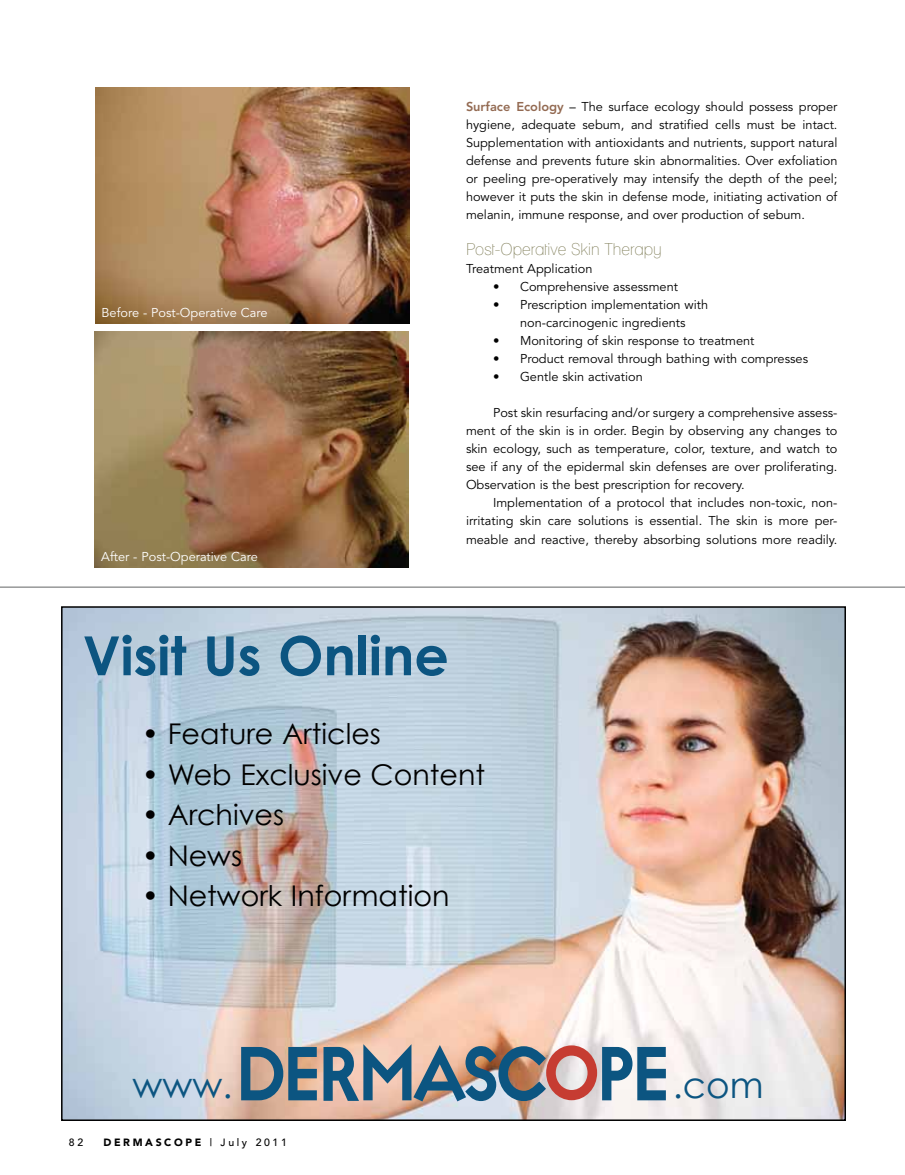
<style>
.page{position:relative;width:905px;height:1175px;background:#fff}
.page>*{position:absolute;margin:0;border:0;box-sizing:border-box;transform-origin:0 0}
.t1{font:700 54px "Century Gothic";color:#0c5581}
.t2{font:36px "Century Gothic";color:#0c5581}
.t3{font:28.5px "Century Gothic";color:#000}
.t4{font:condensed 16.5px "Lane";color:#7e7c56}
.t5{font:12.75px/18px "Avenir";color:#000;text-align:justify}
.t6{font:12.75px "Avenir";color:#fff}
.t7{font:900 10.5px "Avenir";letter-spacing:.25em;color:#000}
.t8{font:500 10.5px "Avenir";color:#000}
.s1{font-weight:800;color:#936a52}
.s2{font-weight:500}
</style>
<div class="page">
<hr style="left:0;top:586px;width:904px;height:1px;background:#636466">
<img style="left:95px;top:88px;width:314px;height:235px">
<img style="left:95px;top:332px;width:314px;height:235px">
<img style="left:64px;top:609px;width:779px;height:508px">
<svg style="left:241px;top:1047px;width:76px;height:53px;background:#647b89"></svg>
<svg style="left:323px;top:1044px;width:343px;height:57px;background:#8d8f97"></svg>
<p class="t6" style="left:101px;top:305px;width:167px">Before - Post-Operative Care</p>
<p class="t6" style="left:101px;top:549px;width:158px">After - Post-Operative Care</p>
<p class="t5" style="left:466px;top:98px;width:373px"><span class="s1">Surface Ecology</span> – The surface ecology should possess proper hygiene, adequate sebum, and stratified cells must be intact.<br>Supplementation with antioxidants and nutrients, support natural defense and prevents future skin abnormalities. Over exfoliation or peeling pre-operatively may intensify the depth of the peel; however it puts the skin in defense mode, initiating activation of melanin, immune response, and over production of sebum.</p>
<p class="t4" style="left:466px;top:239px;width:197px">Post-Operative Skin Therapy</p>
<p class="t5" style="left:466px;top:260px;width:128px">Treatment Application</p>
<p class="t5" style="left:493px;top:278px;width:186px">• Comprehensive assessment</p>
<p class="t5" style="left:493px;top:296px;width:217px;text-align:center">• Prescription implementation with non-carcinogenic ingredients</p>
<p class="t5" style="left:493px;top:332px;width:263px">• Monitoring of skin response to treatment</p>
<p class="t5" style="left:493px;top:350px;width:316px">• Product removal through bathing with compresses</p>
<p class="t5" style="left:493px;top:368px;width:151px">• Gentle skin activation</p>
<p class="t5" style="left:466px;top:404px;width:373px;text-indent:27px">Post skin resurfacing and/or surgery a comprehensive assess&shy;ment of the skin is in order. Begin by observing any changes to skin ecology, such as temperature, color, texture, and watch to see if any of the epidermal skin defenses are over proliferating.<br>Observation is the best prescription for recovery.</p>
<p class="t5" style="left:466px;top:494px;width:373px;text-indent:27px">Implementation of a protocol that includes non-toxic, non&shy;irritating skin care solutions is essential. The skin is more per&shy;meable and reactive, thereby absorbing solutions more readily.</p>
<h1 class="t1" style="left:83px;top:621px;width:367px">Visit Us Online</h1>
<h3 class="t3" style="left:142px;top:716px;width:241px">• Feature Articles</h3>
<h3 class="t3" style="left:142px;top:757px;width:345px">• Web Exclusive Content</h3>
<h3 class="t3" style="left:142px;top:797px;width:144px">• Archives</h3>
<h3 class="t3" style="left:142px;top:838px;width:102px">• News</h3>
<h3 class="t3" style="left:142px;top:878px;width:309px">• Network Information</h3>
<h2 class="t2" style="left:132px;top:1063px;width:101px">www.</h2>
<h2 class="t2" style="left:672px;top:1063px;width:92px">.com</h2>
<p class="t8" style="left:69px;top:1136px;width:16px">82</p>
<p class="t7" style="left:103px;top:1136px;width:185px">DERMASCOPE <span class="s2">| July 2011</span></p>
</div>
